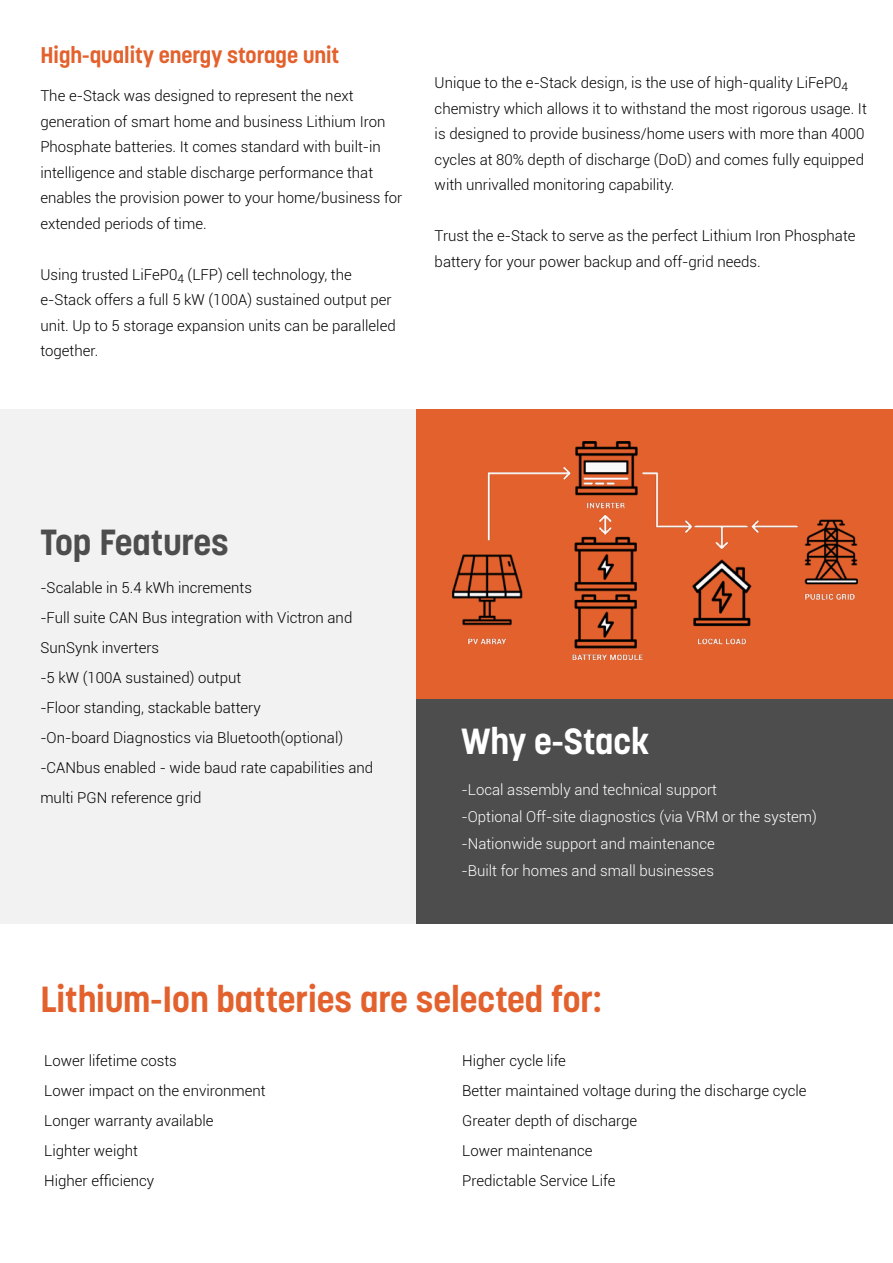
<style>
.page{position:relative;width:893px;height:1263px;background:#fff}
.page>*{position:absolute;margin:0;border:0;box-sizing:border-box;transform-origin:0 0}
.t1{font:700 36px "Korolev";color:#e3612d}
.t2{font:700 36px "Korolev";color:#4d4d4d}
.t3{font:700 36px "Korolev";color:#fff}
.t4{font:700 22.5px "Korolev";color:#e3612d}
.t5{font:300 15px/30px "Roboto";color:#000}
.t6{font:300 15px/27px "Roboto";color:#fff}
</style>
<div class="page">
<div style="left:0;top:409px;width:893px;height:515px;background:#f2f2f2"></div>
<div style="left:416px;top:409px;width:477px;height:314px;background:#e3612d"></div>
<img style="left:452px;top:441px;width:406px;height:218px">
<div style="left:416px;top:699px;width:477px;height:225px;background:#4d4d4d"></div>
<h2 class="t4" style="left:40px;top:41px;width:301px">High-quality energy storage unit</h2>
<p class="t5" style="left:40px;top:82px;width:363px;line-height:25.5px">The e-Stack was designed to represent the next generation of smart home and business Lithium Iron Phosphate batteries. It comes standard with built-in intelligence and stable discharge performance that enables the provision power to your home/business for extended periods of time.</p>
<p class="t5" style="left:40px;top:261px;width:357px;line-height:25.5px">Using trusted LiFeP0<sub>4</sub> (LFP) cell technology, the e-Stack offers a full 5 kW (100A) sustained output per unit. Up to 5 storage expansion units can be paralleled together.</p>
<p class="t5" style="left:435px;top:69px;width:434px;line-height:25.5px">Unique to the e-Stack design, is the use of high-quality LiFeP0<sub>4 </sub>chemistry which allows it to withstand the most rigorous usage. It is designed to provide business/home users with more than 4000 cycles at 80% depth of discharge (DoD) and comes fully equipped with unrivalled monitoring capability.</p>
<p class="t5" style="left:435px;top:222px;width:422px;line-height:25.5px">Trust the e-Stack to serve as the perfect Lithium Iron Phosphate battery for your power backup and off-grid needs.</p>
<h1 class="t2" style="left:40px;top:519px;width:190px">Top Features</h1>
<p class="t5" style="left:40px;top:572px;width:334px">-Scalable in 5.4 kWh increments<br>-Full suite CAN Bus integration with Victron and SunSynk inverters<br>-5 kW (100A sustained) output<br>-Floor standing, stackable battery<br>-On-board Diagnostics via Bluetooth(optional) -CANbus enabled - wide baud rate capabilities and multi PGN reference grid</p>
<h1 class="t3" style="left:461px;top:719px;width:190px">Why e-Stack</h1>
<p class="t6" style="left:461px;top:776px;width:357px">-Local assembly and technical support<br>-Optional Off-site diagnostics (via VRM or the system) -Nationwide support and maintenance<br>-Built for homes and small businesses</p>
<h1 class="t1" style="left:40px;top:977px;width:563px">Lithium-Ion batteries are selected for:</h1>
<p class="t5" style="left:44px;top:1045px;width:223px">Lower lifetime costs<br>Lower impact on the environment<br>Longer warranty available<br>Lighter weight<br>Higher efficiency</p>
<p class="t5" style="left:462px;top:1045px;width:346px">Higher cycle life<br>Better maintained voltage during the discharge cycle<br>Greater depth of discharge<br>Lower maintenance<br>Predictable Service Life</p>
</div>
